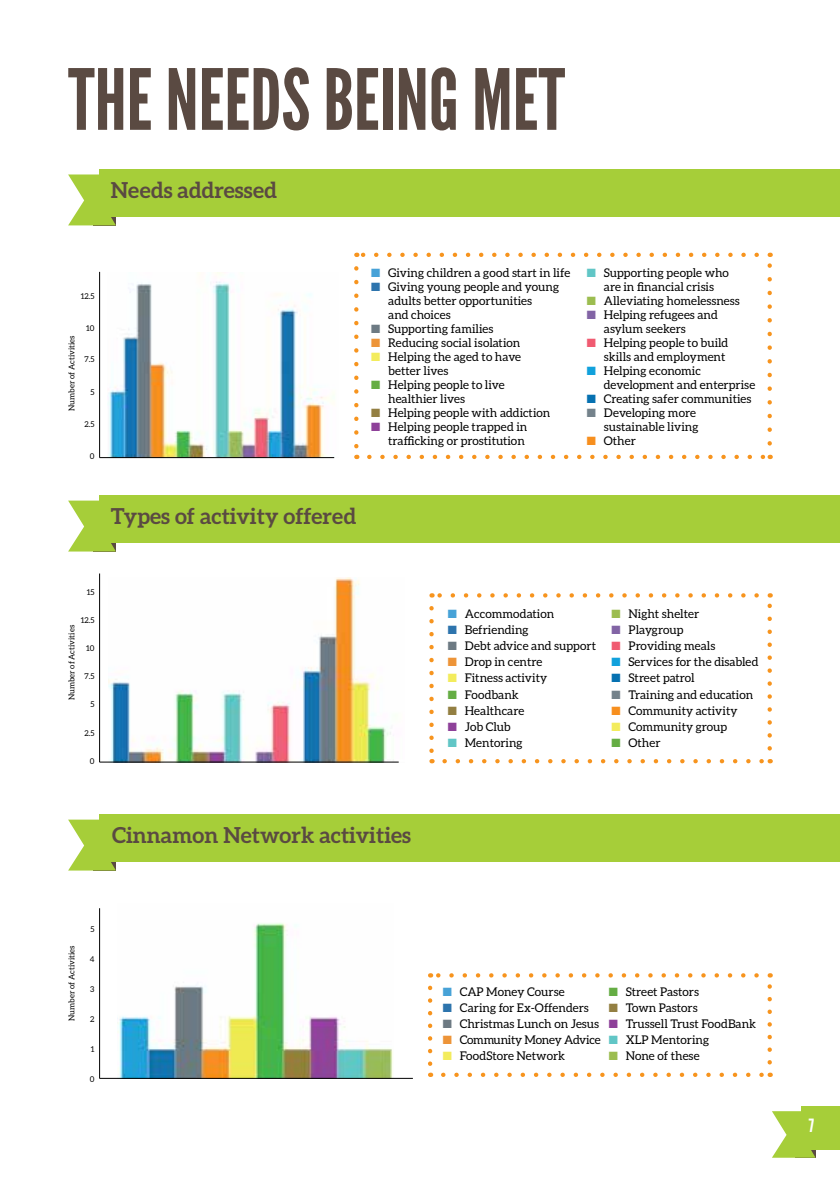
<style>
.page{position:relative;width:840px;height:1191px;background:#fff}
.page>*{position:absolute;margin:0;border:0;box-sizing:border-box;transform-origin:0 0}
.t1{font:84px "League Gothic";color:#5a4a42}
.t2{font:700 22px "Aleo";color:#5a4a42}
.t3{font:18.2px "League Gothic";color:#fff}
.t4{font:12px/14px "Aleo";color:#000}
.t5{font:12px "Aleo";letter-spacing:-.02em;color:#000}
.t6{font:8px "Aleo";color:#000}
.s1{color:#47a2d7}
.s2{color:#2d74ad}
.s3{color:#6d7a83}
.s4{color:#ed9438}
.s5{color:#f3ec5d}
.s6{color:#65ad44}
.s7{color:#937f42}
.s8{color:#8e4199}
.s9{color:#61c6c6}
.s10{color:#9cbd50}
.s11{color:#8264a5}
.s12{color:#f05b71}
.s13{color:#11a1dc}
.s14{color:#0671b1}
.s15{color:#74828b}
.s16{color:#f78f1e}
</style>
<div class="page">
<img style="left:109px;top:577px;width:290px;height:185px">
<img style="left:107px;top:273px;width:228px;height:185px">
<img style="left:117px;top:923px;width:276px;height:155px">
<svg style="left:369px;top:455px;width:393px;height:4px"></svg>
<svg style="left:354px;top:268px;width:4px;height:191px"></svg>
<svg style="left:767px;top:253px;width:4px;height:190px"></svg>
<svg style="left:356px;top:253px;width:400px;height:4px"></svg>
<svg style="left:772px;top:1111px;width:43px;height:46px"></svg>
<div style="left:800px;top:1106px;width:39px;height:43px;background:#a6ce39"></div>
<svg style="left:68px;top:174px;width:48px;height:51px"></svg>
<div style="left:100px;top:169px;width:739px;height:47px;background:#a6ce39"></div>
<svg style="left:68px;top:500px;width:48px;height:51px"></svg>
<div style="left:100px;top:495px;width:739px;height:47px;background:#a6ce39"></div>
<svg style="left:444px;top:759px;width:318px;height:4px"></svg>
<svg style="left:438px;top:593px;width:318px;height:4px"></svg>
<svg style="left:429px;top:608px;width:4px;height:155px"></svg>
<svg style="left:767px;top:593px;width:4px;height:155px"></svg>
<svg style="left:68px;top:819px;width:48px;height:51px"></svg>
<div style="left:100px;top:814px;width:739px;height:47px;background:#a6ce39"></div>
<svg style="left:443px;top:1072px;width:319px;height:5px"></svg>
<svg style="left:428px;top:987px;width:4px;height:90px"></svg>
<svg style="left:767px;top:973px;width:4px;height:89px"></svg>
<svg style="left:430px;top:973px;width:326px;height:4px"></svg>
<hr style="left:99px;top:908px;width:1px;height:170px;background:#000">
<hr style="left:99px;top:1078px;width:313px;height:1px;background:#000">
<hr style="left:99px;top:573px;width:1px;height:189px;background:#000">
<hr style="left:99px;top:761px;width:299px;height:1px;background:#000">
<hr style="left:99px;top:272px;width:1px;height:185px;background:#000">
<hr style="left:99px;top:457px;width:235px;height:1px;background:#000">
<h1 class="t1" style="left:68px;top:50px;width:498px">THE NEEDS BEING MET</h1>
<h2 class="t2" style="left:111px;top:177px;width:168px">Needs addressed</h2>
<p class="t6" style="left:81px;top:291px;width:15px">12.5</p>
<p class="t6" style="left:67px;top:411px;width:77px;rotate:-90deg">Number of Activities</p>
<p class="t6" style="left:86px;top:323px;width:10px">10</p>
<p class="t6" style="left:84px;top:355px;width:12px">7.5</p>
<p class="t6" style="left:90px;top:387px;width:6px">5</p>
<p class="t6" style="left:84px;top:420px;width:11px">2.5</p>
<p class="t6" style="left:90px;top:452px;width:6px">0</p>
<p class="t4" style="left:371px;top:265px;width:201px"><span class="s1">■</span> Giving children a good start in life</p>
<p class="t4" style="left:388px;top:279px;width:172px;text-indent:-17px"><span class="s2">■</span> Giving young people and young adults better opportunities<br>and choices</p>
<p class="t4" style="left:371px;top:321px;width:124px"><span class="s3">■</span> Supporting families</p>
<p class="t4" style="left:371px;top:335px;width:150px"><span class="s4">■</span> Reducing social isolation</p>
<p class="t4" style="left:388px;top:349px;width:134px;text-indent:-17px"><span class="s5">■</span> Helping the aged to have better lives</p>
<p class="t4" style="left:388px;top:377px;width:118px;text-indent:-17px"><span class="s6">■</span> Helping people to live healthier lives</p>
<p class="t4" style="left:371px;top:405px;width:180px"><span class="s7">■</span> Helping people with addiction</p>
<p class="t4" style="left:371px;top:419px;width:158px;text-align:right"><span class="s8">■</span> Helping people trapped in trafficking or prostitution</p>
<p class="t4" style="left:586px;top:266px;width:143px;text-align:center"><span class="s9">■</span> Supporting people who are in financial crisis</p>
<p class="t4" style="left:586px;top:294px;width:154px"><span class="s10">■</span> Alleviating homelessness</p>
<p class="t4" style="left:603px;top:308px;width:115px;text-indent:-17px"><span class="s11">■</span> Helping refugees and asylum seekers</p>
<p class="t4" style="left:586px;top:336px;width:143px;text-align:right"><span class="s12">■</span> Helping people to build skills and employment</p>
<p class="t4" style="left:603px;top:364px;width:153px;text-indent:-17px"><span class="s13">■</span> Helping economic development and enterprise</p>
<p class="t4" style="left:586px;top:392px;width:166px"><span class="s14">■</span> Creating safer communities</p>
<p class="t4" style="left:586px;top:406px;width:113px;text-align:right"><span class="s15">■</span> Developing more sustainable living</p>
<p class="t4" style="left:586px;top:434px;width:50px"><span class="s16">■</span> Other</p>
<h2 class="t2" style="left:111px;top:503px;width:247px">Types of activity offered</h2>
<p class="t6" style="left:87px;top:588px;width:9px">15</p>
<p class="t6" style="left:81px;top:616px;width:15px">12.5</p>
<p class="t6" style="left:67px;top:700px;width:77px;rotate:-90deg">Number of Activities</p>
<p class="t6" style="left:86px;top:644px;width:10px">10</p>
<p class="t6" style="left:84px;top:672px;width:12px">7.5</p>
<p class="t6" style="left:90px;top:700px;width:6px">5</p>
<p class="t6" style="left:84px;top:728px;width:11px">2.5</p>
<p class="t6" style="left:90px;top:756px;width:6px">0</p>
<p class="t4" style="left:447px;top:607px;width:108px"><span class="s1">■</span> Accommodation</p>
<p class="t4" style="left:447px;top:623px;width:82px"><span class="s2">■</span> Befriending</p>
<p class="t4" style="left:447px;top:639px;width:150px"><span class="s3">■</span> Debt advice and support</p>
<p class="t4" style="left:447px;top:655px;width:96px"><span class="s4">■</span> Drop in centre</p>
<p class="t4" style="left:447px;top:671px;width:101px"><span class="s5">■</span> Fitness activity</p>
<p class="t4" style="left:447px;top:687px;width:73px"><span class="s6">■</span> Foodbank</p>
<p class="t4" style="left:447px;top:703px;width:78px"><span class="s7">■</span> Healthcare</p>
<p class="t4" style="left:447px;top:719px;width:64px"><span class="s8">■</span> Job Club</p>
<p class="t4" style="left:447px;top:735px;width:76px"><span class="s9">■</span> Mentoring</p>
<p class="t4" style="left:611px;top:607px;width:89px"><span class="s10">■</span> Night shelter</p>
<p class="t4" style="left:611px;top:623px;width:73px"><span class="s11">■</span> Playgroup</p>
<p class="t4" style="left:611px;top:639px;width:105px"><span class="s12">■</span> Providing meals</p>
<p class="t4" style="left:611px;top:655px;width:148px"><span class="s13">■</span> Services for the disabled</p>
<p class="t4" style="left:611px;top:671px;width:85px"><span class="s14">■</span> Street patrol</p>
<p class="t4" style="left:611px;top:687px;width:143px"><span class="s15">■</span> Training and education</p>
<p class="t4" style="left:611px;top:703px;width:127px"><span class="s16">■</span> Community activity</p>
<p class="t4" style="left:611px;top:719px;width:117px"><span class="s5">■</span> Community group</p>
<p class="t4" style="left:611px;top:735px;width:50px"><span class="s6">■</span> Other</p>
<h2 class="t2" style="left:112px;top:822px;width:300px">Cinnamon Network activities</h2>
<p class="t6" style="left:67px;top:1020px;width:77px;rotate:-90deg">Number of Activities</p>
<p class="t6" style="left:90px;top:925px;width:6px">5</p>
<p class="t6" style="left:90px;top:954px;width:6px">4</p>
<p class="t6" style="left:90px;top:984px;width:6px">3</p>
<p class="t6" style="left:90px;top:1014px;width:6px">2</p>
<p class="t6" style="left:91px;top:1044px;width:5px">1</p>
<p class="t6" style="left:90px;top:1074px;width:6px">0</p>
<p class="t4" style="left:442px;top:984px;width:124px"><span class="s1">■</span> CAP Money Course</p>
<p class="t4" style="left:442px;top:1000px;width:147px"><span class="s2">■</span> Caring for Ex-Offenders</p>
<p class="t4" style="left:442px;top:1016px;width:158px"><span class="s3">■</span> Christmas Lunch on Jesus</p>
<p class="t5" style="left:442px;top:1033px;width:159px"><span class="s4">■</span> Community Money Advice</p>
<p class="t4" style="left:442px;top:1048px;width:124px"><span class="s5">■</span> FoodStore Network</p>
<p class="t4" style="left:608px;top:984px;width:92px"><span class="s6">■</span> Street Pastors</p>
<p class="t4" style="left:608px;top:1000px;width:90px"><span class="s7">■</span> Town Pastors</p>
<p class="t4" style="left:608px;top:1016px;width:149px"><span class="s8">■</span> Trussell Trust FoodBank</p>
<p class="t4" style="left:608px;top:1032px;width:102px"><span class="s9">■</span> XLP Mentoring</p>
<p class="t4" style="left:608px;top:1048px;width:92px"><span class="s10">■</span> None of these</p>
<h3 class="t3" style="left:808px;top:1115px;width:7px">7</h3>
</div>
